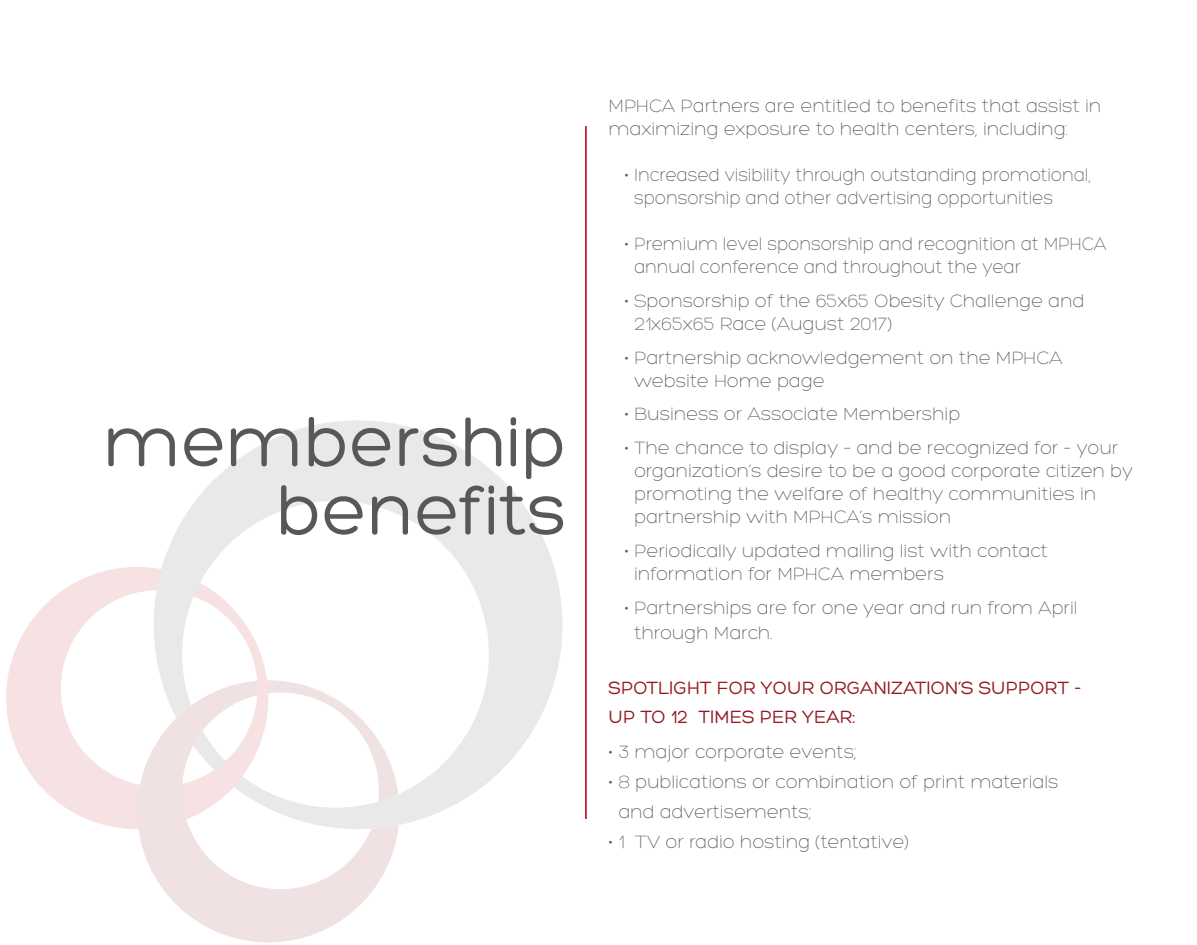
<style>
.page{position:relative;width:1197px;height:945px;background:#fff}
.page>*{position:absolute;margin:0;border:0;box-sizing:border-box;transform-origin:0 0}
.t1{font:73.5px/68.2px "Hero";color:#58585b;text-align:right}
.t2{font:300 19.25px/23.1px "Hero";color:#58585b}
.t3{font:19.25px/29.8px "Hero";color:#921a23}
</style>
<div class="page">
<hr style="left:585px;top:126px;width:2px;height:693px;background:#be202f">
<svg style="left:6px;top:567px;width:148px;height:262px"></svg>
<svg style="left:154px;top:420px;width:408px;height:405px"></svg>
<svg style="left:133px;top:718px;width:265px;height:225px;fill:#f2e1e3"></svg>
<svg style="left:176px;top:673px;width:225px;height:156px"></svg>
<h1 class="t1" style="left:103px;top:409px;width:465px">membership benefits</h1>
<p class="t2" style="left:609px;top:94px;width:494px">MPHCA Partners are entitled to benefits that assist in maximizing exposure to health centers, including:</p>
<p class="t2" style="left:634px;top:163px;width:459px;text-indent:-10px">• Increased visibility through outstanding promotional, sponsorship and other advertising opportunities</p>
<p class="t2" style="left:634px;top:233px;width:474px;text-indent:-10px">• Premium level sponsorship and recognition at MPHCA annual conference and throughout the year</p>
<p class="t2" style="left:634px;top:289px;width:452px;text-indent:-10px">• Sponsorship of the 65x65 Obesity Challenge and<br>21x65x65 Race (August 2017)</p>
<p class="t2" style="left:634px;top:346px;width:430px;text-indent:-10px">• Partnership acknowledgement on the MPHCA website Home page</p>
<p class="t2" style="left:624px;top:403px;width:338px">• Business or Associate Membership</p>
<p class="t2" style="left:634px;top:436px;width:500px;text-indent:-10px">• The chance to display – and be recognized for – your organization’s desire to be a good corporate citizen by promoting the welfare of healthy communities in partnership with MPHCA’s mission</p>
<p class="t2" style="left:634px;top:539px;width:415px;text-indent:-10px">• Periodically updated mailing list with contact information for MPHCA members</p>
<p class="t2" style="left:634px;top:595px;width:445px;line-height:25.2px;text-indent:-10px">• Partnerships are for one year and run from April through March.</p>
<p class="t3" style="left:609px;top:673px;width:474px">SPOTLIGHT FOR YOUR ORGANIZATION’S SUPPORT -<br>UP TO 12 TIMES PER YEAR:</p>
<p class="t2" style="left:609px;top:741px;width:250px">• 3 major corporate events;</p>
<p class="t2" style="left:618px;top:767px;width:442px;line-height:29.8px;text-indent:-10px">• 8 publications or combination of print materials and advertisements;</p>
<p class="t2" style="left:609px;top:830px;width:302px">• 1 TV or radio hosting (tentative)</p>
</div>
